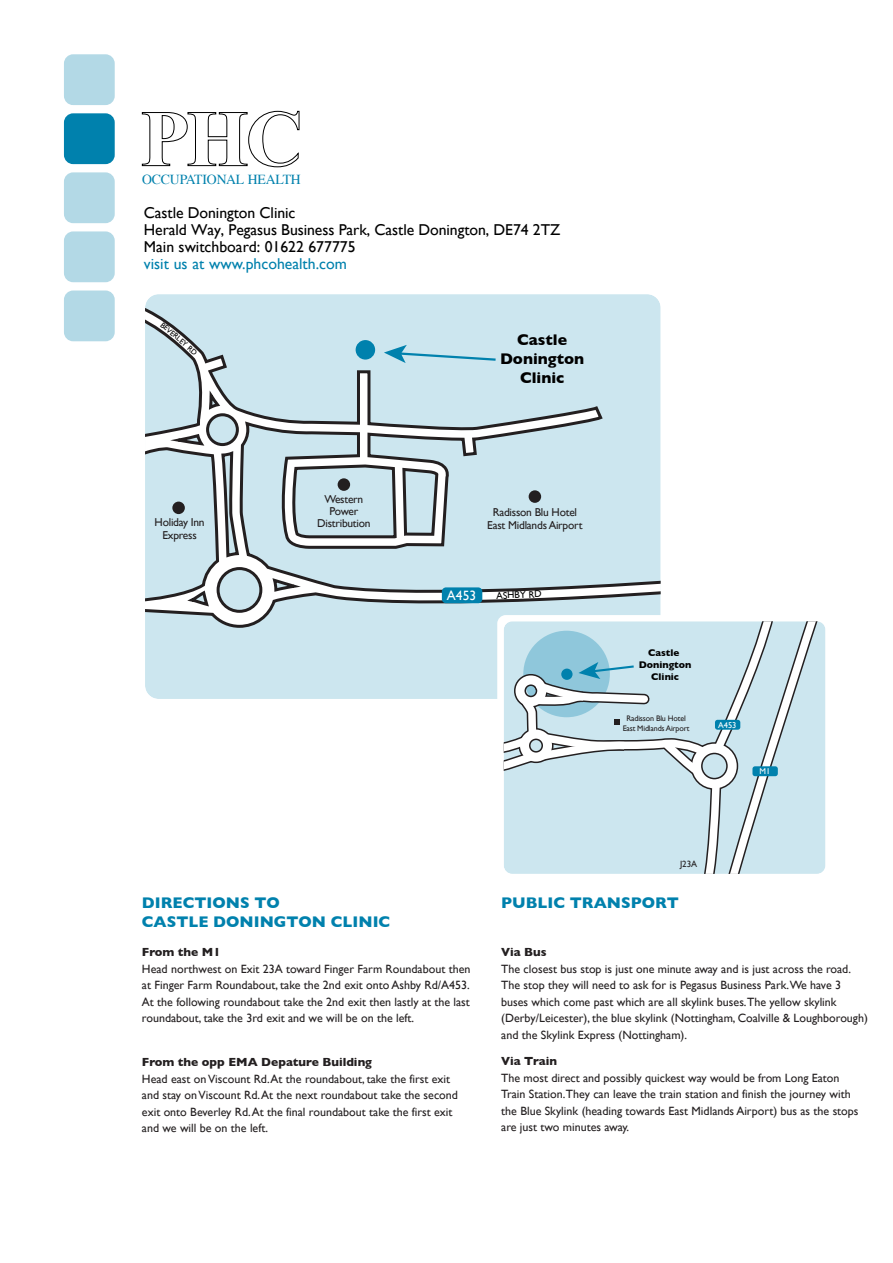
<style>
.page{position:relative;width:893px;height:1263px;background:#fff}
.page>*{position:absolute;margin:0;border:0;box-sizing:border-box;transform-origin:0 0}
.t1{font:15.75px/16.6px "Gill Sans";letter-spacing:-.005em;color:#000}
.t2{font:700 15.75px/18.9px "Gill Sans";color:#0081ad}
.t3{font:15.75px "Gill Sans";color:#0081ad}
.t4{font:700 15.75px/18.9px "Gill Sans";color:#000;text-align:center}
.t5{font:13.8px "Times";letter-spacing:-.01em;color:#0081ad}
.t6{font:13.5px "Gill Sans";color:#fff}
.t7{font:12px/16.5px "Gill Sans";color:#231f20}
.t8{font:700 12px "Gill Sans";color:#231f20}
.t9{font:11.4px/12px "Gill Sans";letter-spacing:-.02em;color:#231f20;text-align:center}
.t10{font:10.5px "Gill Sans";color:#000100}
.t11{font:700 9.9px/11.9px "Gill Sans";color:#000;text-align:center}
.t12{font:9.75px "Gill Sans";color:#000}
.t13{font:9px "Gill Sans";color:#231f20}
.t14{font:8.4px "Gill Sans";color:#fff}
.t15{font:8.1px/9.6px "Gill Sans";letter-spacing:-.02em;color:#231f20;text-align:center}
.t16{font:7.65px "Gill Sans";color:#000}
</style>
<div class="page">
<div style="left:64px;top:54px;width:51px;height:51px;background:#b3d9e6;border-radius:9px"></div>
<div style="left:64px;top:113px;width:51px;height:51px;background:#0081ad;border-radius:9px"></div>
<div style="left:64px;top:172px;width:51px;height:51px;background:#b3d9e6;border-radius:9px"></div>
<div style="left:64px;top:231px;width:51px;height:51px;background:#b3d9e6;border-radius:9px"></div>
<svg style="left:141px;top:110px;width:159px;height:58px"></svg>
<div style="left:64px;top:290px;width:51px;height:51px;background:#b3d9e6;border-radius:9px"></div>
<svg style="left:145px;top:294px;width:516px;height:405px;background:#c5dbe2"></svg>
<div style="left:442px;top:587px;width:40px;height:16px;background:#0081ad;border-radius:4px"></div>
<div style="left:497px;top:615px;width:271px;height:234px;background:#fff;border-radius:9px"></div>
<svg style="left:504px;top:621px;width:321px;height:253px;background:#c5dee7"></svg>
<p class="t5" style="left:142px;top:166px;width:160px">OCCUPATIONAL HEALTH</p>
<h1 class="t1" style="left:144px;top:205px;width:418px">Castle Donington Clinic<br>Herald Way, Pegasus Business Park, Castle Donington, DE74 2TZ<br>Main switchboard: 01622 677775</h1>
<h1 class="t3" style="left:144px;top:254px;width:204px">visit us at www.phcohealth.com</h1>
<p class="t10" style="left:157px;top:311px;width:65px;rotate:41deg">BEVERLEY RD</p>
<p class="t16" style="left:164px;top:320px;width:47px;rotate:40deg">BEVERLEY RD</p>
<h1 class="t4" style="left:500px;top:330px;width:86px">Castle<br>Donington<br>Clinic</h1>
<p class="t9" style="left:317px;top:493px;width:55px">Western<br>Power<br>Distribution</p>
<p class="t9" style="left:493px;top:506px;width:86px">Radisson Blu Hotel</p>
<p class="t9" style="left:155px;top:516px;width:52px">Holiday Inn</p>
<p class="t9" style="left:487px;top:519px;width:97px">East Midlands Airport</p>
<p class="t9" style="left:162px;top:529px;width:36px">Express</p>
<p class="t6" style="left:447px;top:588px;width:31px">A453</p>
<p class="t12" style="left:496px;top:590px;width:47px;rotate:-2deg">ASHBY RD</p>
<p class="t11" style="left:639px;top:646px;width:54px">Castle<br>Donington<br>Clinic</p>
<p class="t15" style="left:623px;top:714px;width:68px">Radisson Blu Hotel<br>East Midlands Airport</p>
<p class="t14" style="left:718px;top:720px;width:20px">A453</p>
<p class="t14" style="left:759px;top:767px;width:12px">M1</p>
<p class="t13" style="left:680px;top:859px;width:19px">J23A</p>
<h1 class="t2" style="left:142px;top:893px;width:250px">DIRECTIONS TO<br>CASTLE DONINGTON CLINIC</h1>
<p class="t8" style="left:142px;top:943px;width:80px">From the M1</p>
<p class="t7" style="left:142px;top:960px;width:330px;text-align:justify">Head northwest on Exit 23A toward Finger Farm Roundabout then at Finger Farm Roundabout, take the 2nd exit onto Ashby Rd/A453.<br>At the following roundabout take the 2nd exit then lastly at the last roundabout, take the 3rd exit and we will be on the left.</p>
<p class="t8" style="left:142px;top:1052px;width:232px">From the opp EMA Depature Building</p>
<p class="t7" style="left:142px;top:1070px;width:318px">Head east on Viscount Rd. At the roundabout, take the first exit and stay on Viscount Rd. At the next roundabout take the second exit onto Beverley Rd. At the final roundabout take the first exit and we will be on the left.</p>
<h1 class="t2" style="left:501px;top:893px;width:179px">PUBLIC TRANSPORT</h1>
<p class="t8" style="left:501px;top:942px;width:47px">Via Bus</p>
<p class="t7" style="left:501px;top:960px;width:368px">The closest bus stop is just one minute away and is just across the road.<br>The stop they will need to ask for is Pegasus Business Park.We have 3 buses which come past which are all skylink buses.The yellow skylink (Derby/Leicester), the blue skylink (Nottingham, Coalville &amp; Loughborough) and the Skylink Express (Nottingham).</p>
<p class="t8" style="left:501px;top:1052px;width:57px">Via Train</p>
<p class="t7" style="left:501px;top:1069px;width:359px">The most direct and possibly quickest way would be from Long Eaton Train Station.They can leave the train station and finish the journey with the Blue Skylink (heading towards East Midlands Airport) bus as the stops are just two minutes away.</p>
</div>
